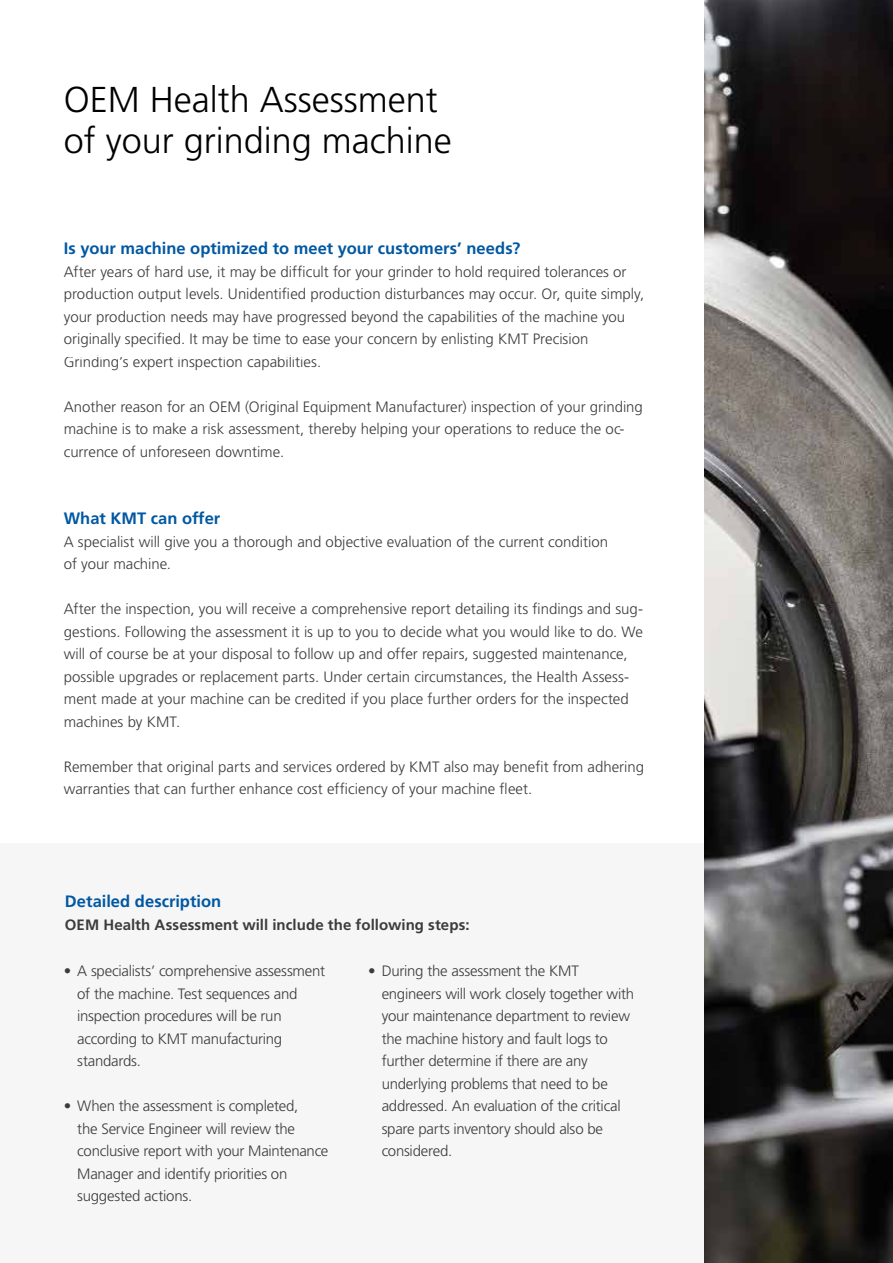
<style>
.page{position:relative;width:893px;height:1263px;background:#fff}
.page>*{position:absolute;margin:0;border:0;box-sizing:border-box;transform-origin:0 0}
.t1{font:300 36px/40.8px "Frutiger LT Std";color:#000}
.t2{font:700 16.5px "Frutiger LT Std";color:#0058a2}
.t3{font:300 15px/22.5px "Frutiger LT Std";letter-spacing:-.005em;color:#3c3c3b}
.t4{font:700 15px "Frutiger LT Std";letter-spacing:.005em;color:#3c3c3b}
</style>
<div class="page">
<div style="left:0;top:843px;width:706px;height:420px;background:#f6f6f6"></div>
<img style="left:704px;top:0;width:189px;height:1263px">
<h1 class="t1" style="left:64px;top:80px;width:390px">OEM Health Assessment of your grinding machine</h1>
<p class="t2" style="left:64px;top:239px;width:458px">Is your machine optimized to meet your customers’ needs?</p>
<p class="t3" style="left:64px;top:261px;width:582px">After years of hard use, it may be difficult for your grinder to hold required tolerances or production output levels. Unidentified production disturbances may occur. Or, quite simply, your production needs may have progressed beyond the capabilities of the machine you originally specified. It may be time to ease your concern by enlisting KMT Precision Grinding’s expert inspection capabilities.</p>
<p class="t3" style="left:64px;top:396px;width:581px">Another reason for an OEM (Original Equipment Manufacturer) inspection of your grinding machine is to make a risk assessment, thereby helping your operations to reduce the oc&shy;currence of unforeseen downtime.</p>
<p class="t2" style="left:64px;top:509px;width:158px">What KMT can offer</p>
<p class="t3" style="left:64px;top:531px;width:546px">A specialist will give you a thorough and objective evaluation of the current condition of your machine.</p>
<p class="t3" style="left:64px;top:598px;width:581px">After the inspection, you will receive a comprehensive report detailing its findings and sug&shy;gestions. Following the assessment it is up to you to decide what you would like to do. We will of course be at your disposal to follow up and offer repairs, suggested maintenance, possible upgrades or replacement parts. Under certain circumstances, the Health Assess&shy;ment made at your machine can be credited if you place further orders for the inspected machines by KMT.</p>
<p class="t3" style="left:64px;top:756px;width:582px">Remember that original parts and services ordered by KMT also may benefit from adhering warranties that can further enhance cost efficiency of your machine fleet.</p>
<p class="t2" style="left:65px;top:892px;width:158px">Detailed description</p>
<p class="t4" style="left:65px;top:916px;width:406px">OEM Health Assessment will include the following steps:</p>
<p class="t3" style="left:77px;top:960px;width:249px;text-indent:-14px">• A specialists’ comprehensive assessment of the machine. Test sequences and inspection procedures will be run according to KMT manufacturing standards.</p>
<p class="t3" style="left:77px;top:1095px;width:253px;text-indent:-14px">• When the assessment is completed,<br>the Service Engineer will review the conclusive report with your Maintenance Manager and identify priorities on suggested actions.</p>
<p class="t3" style="left:382px;top:960px;width:254px;text-indent:-14px">• During the assessment the KMT engineers will work closely together with your maintenance department to review the machine history and fault logs to further determine if there are any underlying problems that need to be addressed. An evaluation of the critical spare parts inventory should also be considered.</p>
</div>
